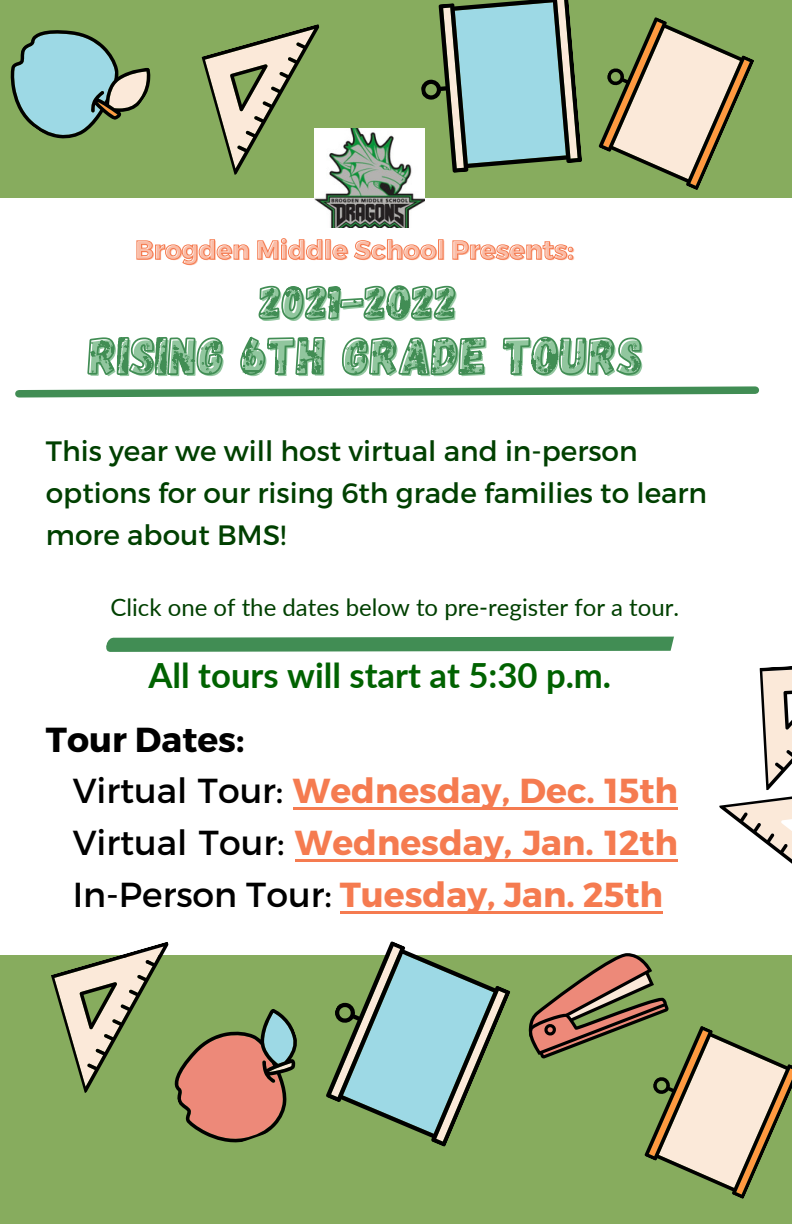
<style>
.page{position:relative;width:792px;height:1224px;background:#87ac5e}
.page>*{position:absolute;margin:0;border:0;box-sizing:border-box;transform-origin:0 0}
.t1{font:51.8px "Gagalin";letter-spacing:.02em;color:#91c69e}
.t2{font:46px "Gagalin";letter-spacing:.02em;color:#91c69e}
.t3{font:700 34.6px/52px "Montserrat";color:#f57b50;text-align:justify}
.t4{font:700 34.6px "Lato";color:#006200}
.t5{font:700 34.6px "Montserrat";color:#000}
.t6{font:28px/42px "Montserrat";color:#004000}
.t7{font:700 26.2px "Montserrat";color:#fabca6}
.t8{font:24px "Lato";color:#004000}
.s1{font-weight:400;color:#000}
</style>
<div class="page">
<div style="left:0;top:198px;width:792px;height:756px;background:#fff"></div>
<svg style="left:323px;top:941px;width:188px;height:206px"></svg>
<svg style="left:51px;top:942px;width:272px;height:201px"></svg>
<svg style="left:719px;top:666px;width:73px;height:198px"></svg>
<svg style="left:514px;top:953px;width:278px;height:246px"></svg>
<svg style="left:106px;top:636px;width:568px;height:16px;background:#579a68"></svg>
<svg style="left:10px;top:0;width:749px;height:398px"></svg>
<svg style="left:86px;top:232px;width:556px;height:166px"></svg>
<hr style="left:293px;top:807px;width:385px;height:3px;background:#f57b50">
<hr style="left:295px;top:859px;width:383px;height:3px;background:#f57b50">
<hr style="left:340px;top:911px;width:323px;height:3px;background:#f57b50">
<p class="t7" style="left:136px;top:234px;width:440px">Brogden Middle School Presents:</p>
<p class="t2" style="left:262px;top:274px;width:199px">2021-2O22</p>
<p class="t1" style="left:91px;top:324px;width:555px">RISING 6TH GRADE TOURS</p>
<p class="t6" style="left:46px;top:429px;width:663px">This year we will host virtual and in-person options for our rising 6th grade families to learn more about BMS!</p>
<p class="t8" style="left:111px;top:590px;width:570px">Click one of the dates below to pre-register for a tour.</p>
<p class="t4" style="left:149px;top:650px;width:464px">All tours will start at 5:30 p.m.</p>
<p class="t5" style="left:46px;top:717px;width:200px">Tour Dates:</p>
<p class="t3" style="left:73px;top:763px;width:607px"><span class="s1">Virtual Tour:</span> Wednesday, Dec. 15th <span class="s1">Virtual Tour:</span> Wednesday, Jan. 12th <span class="s1">In-Person Tour:</span> Tuesday, Jan. 25th</p>
</div>
